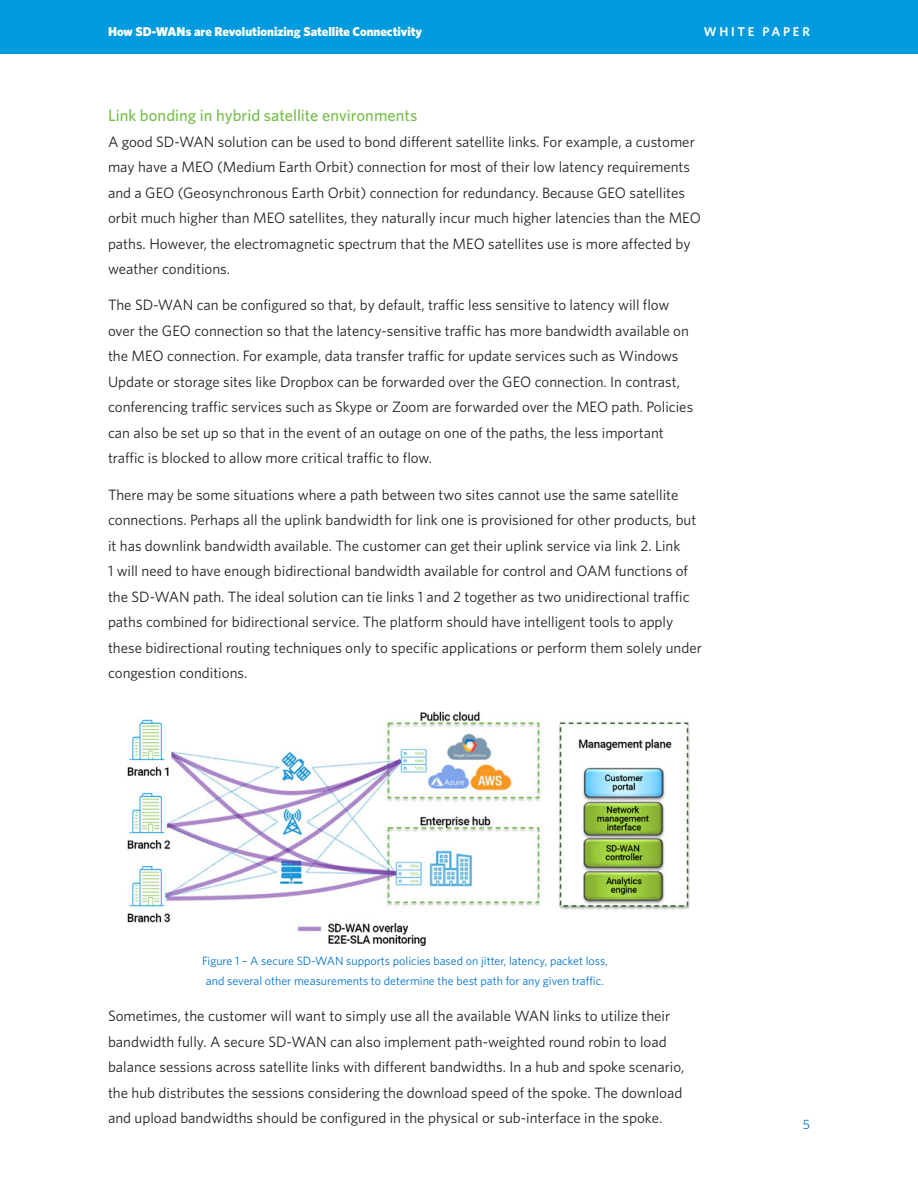
<style>
.page{position:relative;width:918px;height:1188px;background:#fff}
.page>*{position:absolute;margin:0;border:0;box-sizing:border-box;transform-origin:0 0}
.t1{font:500 16.5px "Whitney";color:#77be4e}
.Main_Body_Text{font:15px/25.5px "Whitney";color:#231f20}
.t2{font:13.5px "Whitney";color:#0073ce}
.t3{font:900 12.75px "Whitney";color:#fff}
.t4{font:600 12.75px "Whitney";letter-spacing:.215em;color:#fff}
.t5{font:12px/19.5px "Whitney";color:#0073ce;text-align:center}
</style>
<div class="page">
<div style="left:0;top:0;width:918px;height:54px;background:#009bde"></div>
<img style="left:127px;top:712px;width:562px;height:234px">
<p class="t3" style="left:108px;top:23px;width:316px">How SD-WANs are Revolutionizing Satellite Connectivity</p>
<p class="t4" style="left:704px;top:24px;width:108px">WHITE PAPER</p>
<h2 class="t1" style="left:108px;top:105px;width:311px">Link bonding in hybrid satellite environments</h2>
<p class="Main_Body_Text" style="left:108px;top:128px;width:594px">A good SD-WAN solution can be used to bond different satellite links. For example, a customer may have a MEO (Medium Earth Orbit) connection for most of their low latency requirements and a GEO (Geosynchronous Earth Orbit) connection for redundancy. Because GEO satellites orbit much higher than MEO satellites, they naturally incur much higher latencies than the MEO paths. However, the electromagnetic spectrum that the MEO satellites use is more affected by weather conditions.</p>
<p class="Main_Body_Text" style="left:108px;top:292px;width:587px">The SD-WAN can be configured so that, by default, traffic less sensitive to latency will flow over the GEO connection so that the latency-sensitive traffic has more bandwidth available on the MEO connection. For example, data transfer traffic for update services such as Windows Update or storage sites like Dropbox can be forwarded over the GEO connection. In contrast, conferencing traffic services such as Skype or Zoom are forwarded over the MEO path. Policies can also be set up so that in the event of an outage on one of the paths, the less important traffic is blocked to allow more critical traffic to flow.</p>
<p class="Main_Body_Text" style="left:108px;top:481px;width:595px">There may be some situations where a path between two sites cannot use the same satellite connections. Perhaps all the uplink bandwidth for link one is provisioned for other products, but it has downlink bandwidth available. The customer can get their uplink service via link 2. Link<br>1 will need to have enough bidirectional bandwidth available for control and OAM functions of the SD-WAN path. The ideal solution can tie links 1 and 2 together as two unidirectional traffic paths combined for bidirectional service. The platform should have intelligent tools to apply these bidirectional routing techniques only to specific applications or perform them solely under congestion conditions.</p>
<p class="t5" style="left:202px;top:951px;width:407px">Figure 1 – A secure SD-WAN supports policies based on jitter, latency, packet loss, and several other measurements to determine the best path for any given traffic.</p>
<p class="Main_Body_Text" style="left:108px;top:1003px;width:578px">Sometimes, the customer will want to simply use all the available WAN links to utilize their bandwidth fully. A secure SD-WAN can also implement path-weighted round robin to load balance sessions across satellite links with different bandwidths. In a hub and spoke scenario, the hub distributes the sessions considering the download speed of the spoke. The download and upload bandwidths should be configured in the physical or sub-interface in the spoke.</p>
<p class="t2" style="left:803px;top:1115px;width:9px">5</p>
</div>
